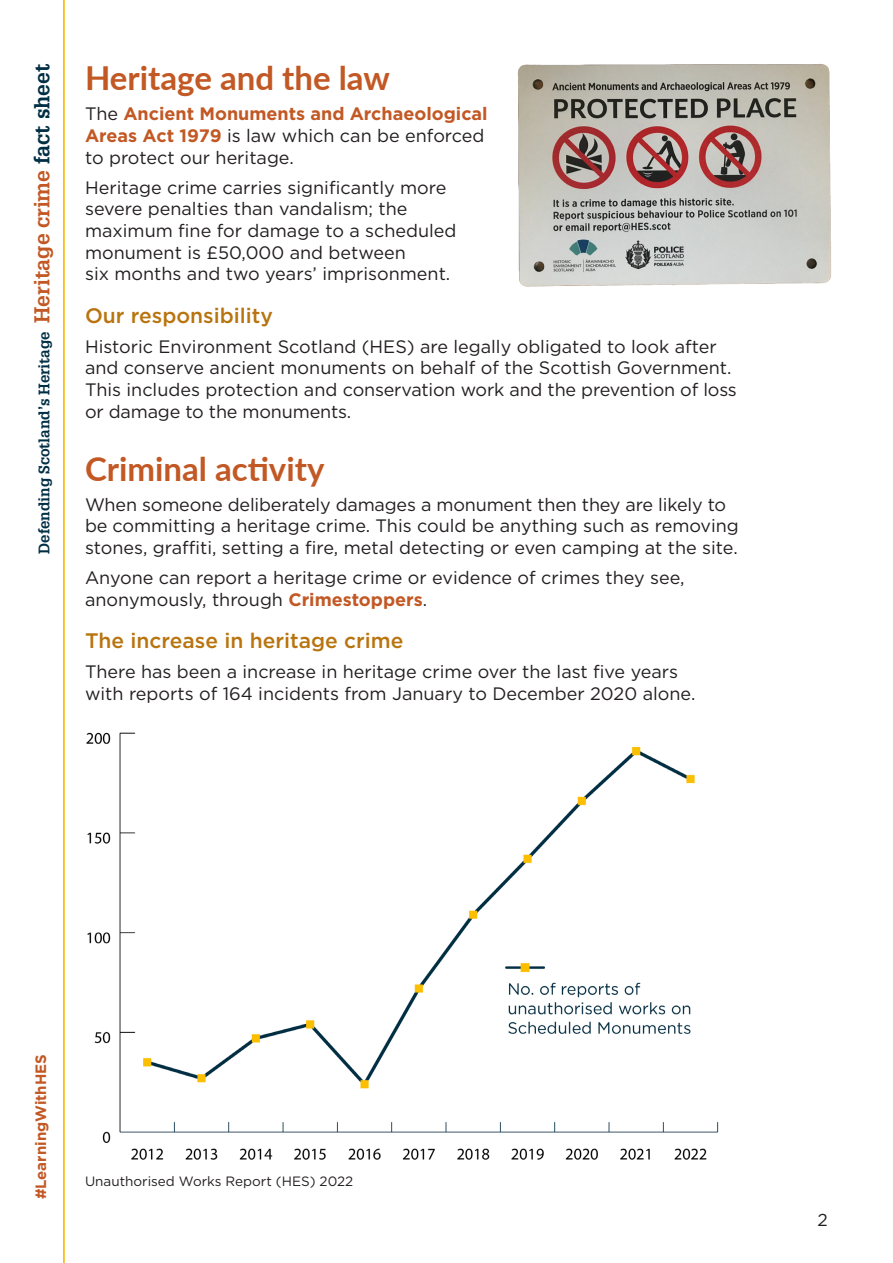
<style>
.page{position:relative;width:893px;height:1263px;background:#fff}
.page>*{position:absolute;margin:0;border:0;box-sizing:border-box;transform-origin:0 0}
.t1{font:700 33px "Lato";color:#c25824}
.t2{font:500 21px "Gotham HTF";color:#b8740e}
.t3{font:18px/21.6px "Gotham";color:#231f20}
.t4{font:17.25px "Gotham";color:#231f20}
.t5{font:700 15px "Glypha LT Std";color:#002f45}
.t6{font:700 15px "Gotham HTF";color:#c25824}
.t7{font:13.5px "Gotham";color:#231f20}
.s1{font-size:21px;color:#c25824}
.s2{font-size:21px}
.s3{font-weight:700;color:#c25824}
</style>
<div class="page">
<svg style="left:63px;top:0;width:2px;height:1263px"></svg>
<img style="left:517px;top:64px;width:314px;height:223px">
<img style="left:86px;top:732px;width:633px;height:428px">
<p class="t5" style="left:35px;top:554px;width:491px;rotate:-90deg">Defending Scotland’s Heritage <span class="s1">Heritage crime</span> <span class="s2">fact sheet</span></p>
<h1 class="t1" style="left:85px;top:54px;width:306px">Heritage and the law</h1>
<p class="t3" style="left:85px;top:103px;width:404px">The <span class="s3">Ancient Monuments and Archaeological<br>Areas Act 1979</span> is law which can be enforced to protect our heritage.</p>
<p class="t3" style="left:85px;top:176px;width:373px">Heritage crime carries significantly more severe penalties than vandalism; the maximum fine for damage to a scheduled monument is £50,000 and between<br>six months and two years’ imprisonment.</p>
<p class="t2" style="left:85px;top:303px;width:189px">Our responsibility</p>
<p class="t3" style="left:85px;top:335px;width:653px">Historic Environment Scotland (HES) are legally obligated to look after and conserve ancient monuments on behalf of the Scottish Government.<br>This includes protection and conservation work and the prevention of loss or damage to the monuments.</p>
<h1 class="t1" style="left:85px;top:444px;width:241px">Criminal activity</h1>
<p class="t3" style="left:85px;top:493px;width:655px">When someone deliberately damages a monument then they are likely to be committing a heritage crime. This could be anything such as removing stones, graffiti, setting a fire, metal detecting or even camping at the site.</p>
<p class="t3" style="left:85px;top:566px;width:601px">Anyone can report a heritage crime or evidence of crimes they see, anonymously, through <span class="s3">Crimestoppers</span>.</p>
<p class="t2" style="left:85px;top:629px;width:320px">The increase in heritage crime</p>
<p class="t3" style="left:85px;top:661px;width:612px">There has been a increase in heritage crime over the last five years with reports of 164 incidents from January to December 2020 alone.</p>
<p class="t6" style="left:32px;top:1199px;width:147px;rotate:-90deg">#LearningWithHES</p>
<p class="t7" style="left:85px;top:1173px;width:270px">Unauthorised Works Report (HES) 2022</p>
<p class="t4" style="left:817px;top:1209px;width:12px">2</p>
</div>
